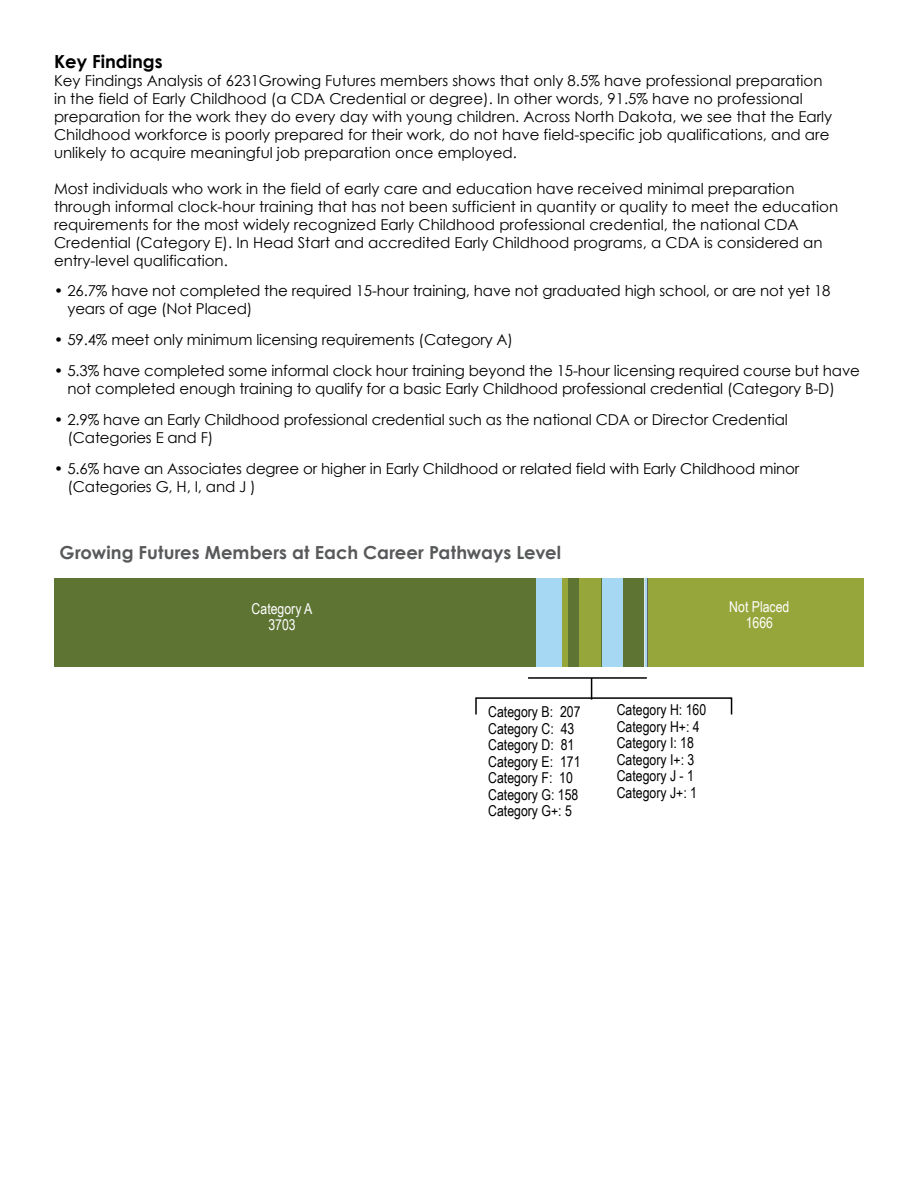
<style>
.page{position:relative;width:918px;height:1188px;background:#fff}
.page>*{position:absolute;margin:0;border:0;box-sizing:border-box;transform-origin:0 0}
.t1{font:700 18px "Century Gothic";color:#58595b}
.t2{font:700 18px "Century Gothic";color:#000}
.t3{font:15px/18px "Century Gothic";color:#000}
.t4{font:15px/16.5px "Arial Narrow";color:#000}
.t5{font:15px/16.5px "Arial Narrow";color:#fff;text-align:center}
</style>
<div class="page">
<div style="left:647px;top:578px;width:217px;height:88px;background:#96a63a"></div>
<hr style="left:647px;top:578px;width:1px;height:88px;background:#636466">
<hr style="left:644px;top:578px;width:3px;height:88px;background:#a6d8f4">
<hr style="left:644px;top:578px;width:1px;height:88px;background:#e1e2e3">
<div style="left:623px;top:578px;width:21px;height:88px;background:#5e7433"></div>
<hr style="left:623px;top:578px;width:1px;height:88px;background:#7c7d80">
<div style="left:602px;top:578px;width:21px;height:88px;background:#a6d8f4"></div>
<hr style="left:601px;top:578px;width:1px;height:88px;background:#5e7433">
<div style="left:578px;top:578px;width:23px;height:88px;background:#96a63a"></div>
<div style="left:568px;top:578px;width:10px;height:88px;background:#5e7433"></div>
<div style="left:562px;top:578px;width:6px;height:88px;background:#96a63a"></div>
<div style="left:535px;top:578px;width:27px;height:88px;background:#a6d8f4"></div>
<div style="left:54px;top:578px;width:481px;height:88px;background:#5e7433"></div>
<div style="left:475px;top:697px;width:257px;height:18px;border:2px solid #000"></div>
<hr style="left:528px;top:677px;width:119px;height:2px;background:#000">
<svg style="left:591px;top:679px;width:1px;height:21px"></svg>
<p class="t2" style="left:54px;top:47px;width:110px">Key Findings</p>
<p class="t3" style="left:54px;top:71px;width:780px">Key Findings Analysis of 6231Growing Futures members shows that only 8.5% have professional preparation in the field of Early Childhood (a CDA Credential or degree). In other words, 91.5% have no professional preparation for the work they do every day with young children. Across North Dakota, we see that the Early Childhood workforce is poorly prepared for their work, do not have field-specific job qualifications, and are unlikely to acquire meaningful job preparation once employed.</p>
<p class="t3" style="left:54px;top:179px;width:786px">Most individuals who work in the field of early care and education have received minimal preparation through informal clock-hour training that has not been sufficient in quantity or quality to meet the education requirements for the most widely recognized Early Childhood professional credential, the national CDA Credential (Category E). In Head Start and accredited Early Childhood programs, a CDA is considered an entry-level qualification.</p>
<p class="t3" style="left:68px;top:282px;width:765px;text-indent:-14px">• 26.7% have not completed the required 15-hour training, have not graduated high school, or are not yet 18 years of age (Not Placed)</p>
<p class="t3" style="left:54px;top:331px;width:461px">• 59.4% meet only minimum licensing requirements (Category A)</p>
<p class="t3" style="left:68px;top:362px;width:794px;text-indent:-14px">• 5.3% have completed some informal clock hour training beyond the 15-hour licensing required course but have not completed enough training to qualify for a basic Early Childhood professional credential (Category B-D)</p>
<p class="t3" style="left:68px;top:411px;width:722px;text-indent:-14px">• 2.9% have an Early Childhood professional credential such as the national CDA or Director Credential (Categories E and F)</p>
<p class="t3" style="left:68px;top:460px;width:733px;text-indent:-14px">• 5.6% have an Associates degree or higher in Early Childhood or related field with Early Childhood minor (Categories G, H, I, and J )</p>
<p class="t1" style="left:60px;top:539px;width:503px">Growing Futures Members at Each Career Pathways Level</p>
<p class="t5" style="left:252px;top:600px;width:62px">Category A<br>3703</p>
<p class="t5" style="left:729px;top:597px;width:62px">Not Placed<br>1666</p>
<p class="t4" style="left:488px;top:703px;width:94px">Category B: 207<br>Category C: 43<br>Category D: 81<br>Category E: 171<br>Category F: 10<br>Category G: 158<br>Category G+: 5</p>
<p class="t4" style="left:617px;top:701px;width:91px">Category H: 160<br>Category H+: 4<br>Category I: 18<br>Category I+: 3<br>Category J - 1<br>Category J+: 1</p>
</div>
